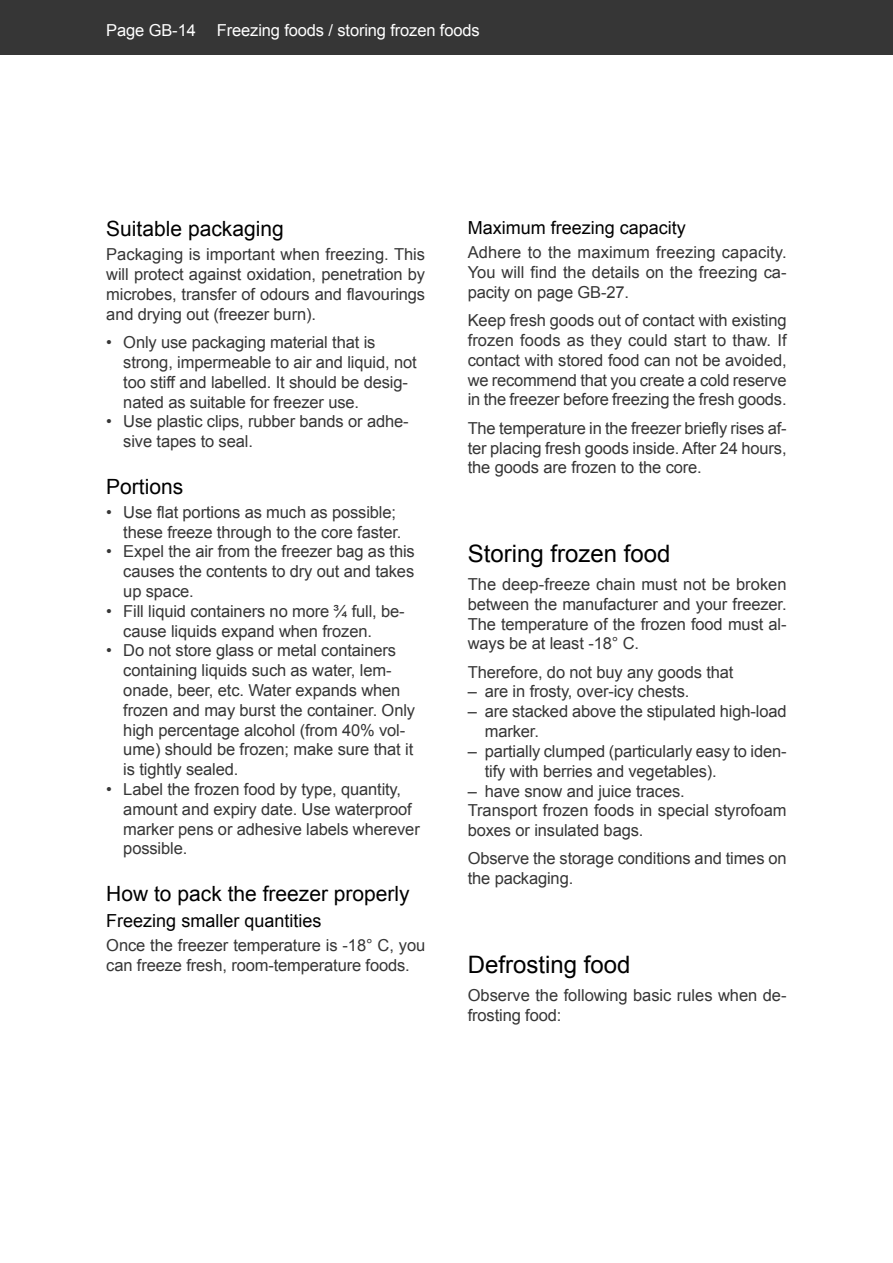
<style>
.page{position:relative;width:893px;height:1263px;background:#fff}
.page>*{position:absolute;margin:0;border:0;box-sizing:border-box;transform-origin:0 0}
.t1{font:24px "Arial";color:#000}
.t2{font:21px "Arial";color:#000}
.t3{font:18px "Arial";color:#000}
.t4{font:16.5px/19.8px "Arial";letter-spacing:-.01em;color:#363636}
.t5{font:16.5px "Arial";letter-spacing:-.01em;color:#fff}
</style>
<div class="page">
<div style="left:0;top:0;width:893px;height:54px;background:#363636"></div>
<p class="t5" style="left:106px;top:21px;width:91px">Page GB-14</p>
<p class="t5" style="left:217px;top:21px;width:264px">Freezing foods / storing frozen foods</p>
<p class="t2" style="left:106px;top:217px;width:179px">Suitable packaging</p>
<p class="t4" style="left:106px;top:245px;width:320px;text-align:justify">Packaging is important when freezing. This will protect against oxidation, penetration by microbes, transfer of odours and flavourings and drying out (freezer burn).</p>
<p class="t4" style="left:123px;top:333px;width:295px;text-indent:-17px">• Only use packaging material that is strong, impermeable to air and liquid, not too stiff and labelled. It should be desig&shy;nated as suitable for freezer use.</p>
<p class="t4" style="left:123px;top:412px;width:287px;text-indent:-17px">• Use plastic clips, rubber bands or adhe&shy;sive tapes to seal.</p>
<p class="t2" style="left:106px;top:475px;width:79px">Portions</p>
<p class="t4" style="left:123px;top:502px;width:280px;text-indent:-17px">• Use flat portions as much as possible; these freeze through to the core faster.</p>
<p class="t4" style="left:123px;top:542px;width:293px;text-align:justify;text-indent:-17px">• Expel the air from the freezer bag as this causes the contents to dry out and takes up space.</p>
<p class="t4" style="left:123px;top:601px;width:283px;text-indent:-17px">• Fill liquid containers no more ¾ full, be&shy;cause liquids expand when frozen.</p>
<p class="t4" style="left:123px;top:641px;width:293px;text-indent:-17px">• Do not store glass or metal containers containing liquids such as water, lem&shy;onade, beer, etc. Water expands when frozen and may burst the container. Only high percentage alcohol (from 40% vol&shy;ume) should be frozen; make sure that it is tightly sealed.</p>
<p class="t4" style="left:123px;top:779px;width:298px;text-indent:-17px">• Label the frozen food by type, quantity, amount and expiry date. Use waterproof marker pens or adhesive labels wherever possible.</p>
<p class="t2" style="left:106px;top:882px;width:305px">How to pack the freezer properly</p>
<p class="t3" style="left:106px;top:910px;width:217px">Freezing smaller quantities</p>
<p class="t4" style="left:106px;top:935px;width:320px">Once the freezer temperature is -18° C, you can freeze fresh, room-temperature foods.</p>
<p class="t3" style="left:468px;top:218px;width:220px">Maximum freezing capacity</p>
<p class="t4" style="left:468px;top:243px;width:320px;text-align:justify">Adhere to the maximum freezing capacity.<br>You will find the details on the freezing ca&shy;pacity on page GB-27.</p>
<p class="t4" style="left:468px;top:311px;width:320px;text-align:justify">Keep fresh goods out of contact with existing frozen foods as they could start to thaw. If contact with stored food can not be avoided, we recommend that you create a cold reserve in the freezer before freezing the fresh goods.</p>
<p class="t4" style="left:468px;top:418px;width:320px;text-align:justify">The temperature in the freezer briefly rises af&shy;ter placing fresh goods inside. After 24 hours, the goods are frozen to the core.</p>
<h1 class="t1" style="left:468px;top:540px;width:204px">Storing frozen food</h1>
<p class="t4" style="left:468px;top:574px;width:320px;text-align:justify">The deep-freeze chain must not be broken between the manufacturer and your freezer.<br>The temperature of the frozen food must al&shy;ways be at least -18° C.</p>
<p class="t4" style="left:468px;top:662px;width:267px">Therefore, do not buy any goods that</p>
<p class="t4" style="left:468px;top:682px;width:223px">– are in frosty, over-icy chests.</p>
<p class="t4" style="left:485px;top:702px;width:303px;text-indent:-17px">– are stacked above the stipulated high-load marker.</p>
<p class="t4" style="left:485px;top:741px;width:303px;text-indent:-17px">– partially clumped (particularly easy to iden&shy;tify with berries and vegetables).</p>
<p class="t4" style="left:468px;top:781px;width:320px">– have snow and juice traces.<br>Transport frozen foods in special styrofoam boxes or insulated bags.</p>
<p class="t4" style="left:468px;top:849px;width:320px">Observe the storage conditions and times on the packaging.</p>
<h1 class="t1" style="left:468px;top:951px;width:164px">Defrosting food</h1>
<p class="t4" style="left:468px;top:985px;width:320px">Observe the following basic rules when de&shy;frosting food:</p>
</div>
